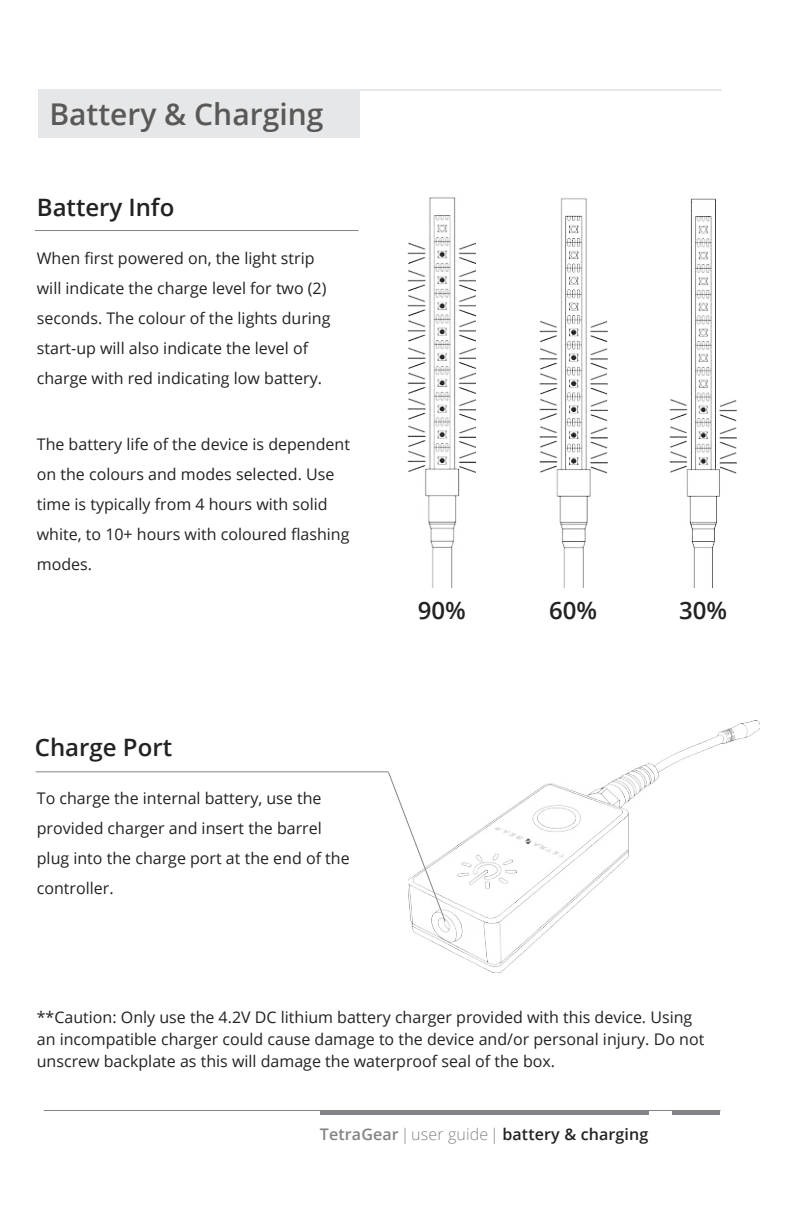
<style>
.page{position:relative;width:792px;height:1224px;background:#fff}
.page>*{position:absolute;margin:0;border:0;box-sizing:border-box;transform-origin:0 0}
.t1{font:600 30px "Open Sans";color:#5a5959}
.t2{font:600 24px "Open Sans";color:#232222}
.t3{font:16px/30px "Open Sans";color:#232222}
.t4{font:600 16px "Open Sans";letter-spacing:.01em;color:#232222}
.s1{color:#828487}
.s2{font-weight:300;color:#828487}
</style>
<div class="page">
<hr style="left:44px;top:1110px;width:676px;height:1px;background:#828487">
<hr style="left:672px;top:1111px;width:48px;height:4px;background:#828487">
<hr style="left:320px;top:1111px;width:328px;height:4px;background:#828487">
<div style="left:39px;top:89px;width:321px;height:49px;background:#e6e7e8"></div>
<hr style="left:40px;top:89px;width:681px;height:2px;background:#e6e7e8">
<hr style="left:36px;top:771px;width:353px;height:1px;background:#828487">
<hr style="left:35px;top:230px;width:324px;height:1px;background:#828487">
<img style="left:408px;top:197px;width:68px;height:391px">
<img style="left:539px;top:198px;width:68px;height:390px">
<img style="left:669px;top:198px;width:68px;height:390px">
<svg style="left:387px;top:771px;width:21px;height:54px"></svg>
<img style="left:408px;top:721px;width:351px;height:252px">
<h1 class="t1" style="left:49px;top:94px;width:276px">Battery &amp; Charging</h1>
<h2 class="t2" style="left:37px;top:191px;width:139px">Battery Info</h2>
<p class="t3" style="left:37px;top:242px;width:295px">When first powered on, the light strip will indicate the charge level for two (2) seconds. The colour of the lights during start-up will also indicate the level of charge with red indicating low battery.</p>
<p class="t3" style="left:37px;top:429px;width:315px">The battery life of the device is dependent on the colours and modes selected. Use time is typically from 4 hours with solid white, to 10+ hours with coloured flashing modes.</p>
<h2 class="t2" style="left:35px;top:731px;width:139px">Charge Port</h2>
<p class="t3" style="left:37px;top:783px;width:314px">To charge the internal battery, use the provided charger and insert the barrel plug into the charge port at the end of the controller.</p>
<h2 class="t2" style="left:418px;top:594px;width:50px">90%</h2>
<h2 class="t2" style="left:549px;top:594px;width:50px">60%</h2>
<h2 class="t2" style="left:679px;top:594px;width:50px">30%</h2>
<p class="t3" style="left:37px;top:1006px;width:669px;line-height:22px">**Caution: Only use the 4.2V DC lithium battery charger provided with this device. Using an incompatible charger could cause damage to the device and/or personal injury. Do not unscrew backplate as this will damage the waterproof seal of the box.</p>
<p class="t4" style="left:320px;top:1123px;width:330px"><span class="s1">TetraGear</span><span class="s2">|user guide|</span> battery &amp; charging</p>
</div>
